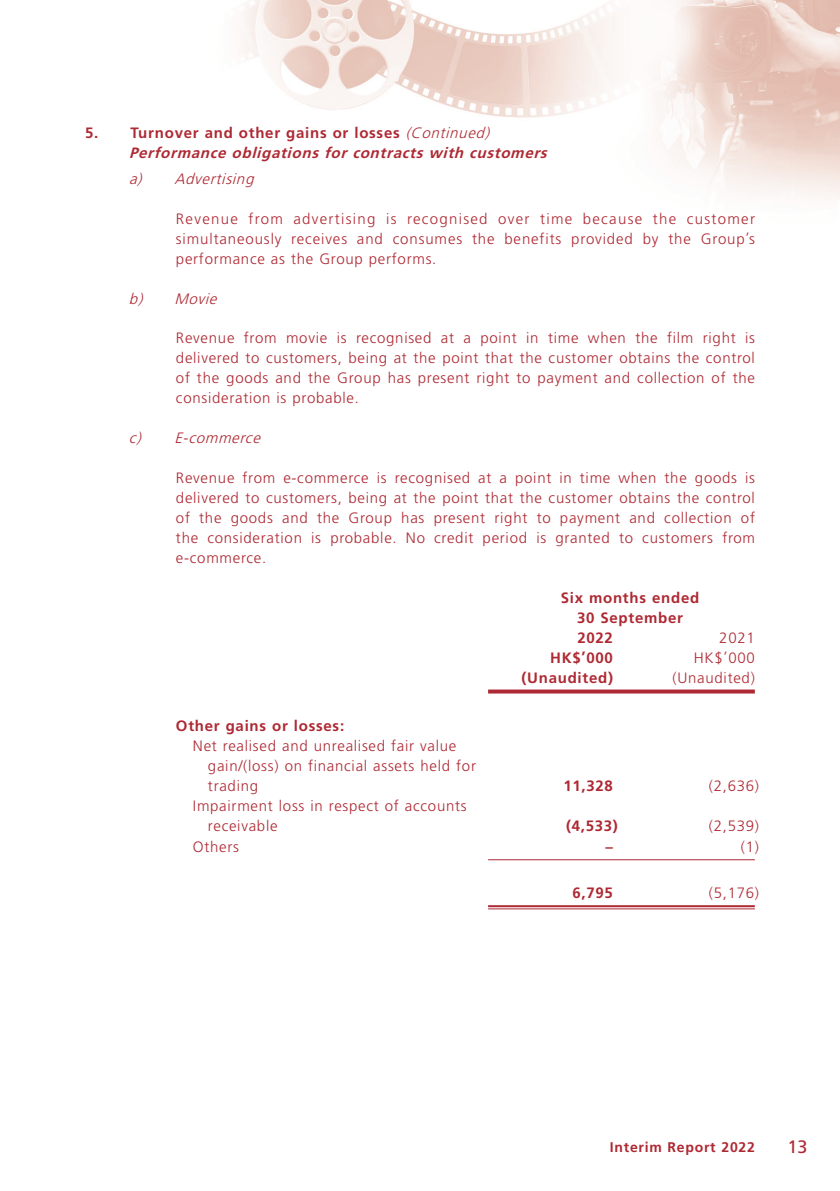
<style>
.page{position:relative;width:840px;height:1191px;background:#fff}
.page>*{position:absolute;margin:0;border:0;box-sizing:border-box;transform-origin:0 0}
.t1{font:18px "Frutiger LT Std";color:#ae2933}
.t2{font:300 15px/20px "Frutiger LT Std";letter-spacing:.05em;color:#ae2933;text-align:justify}
.t3{font:italic 700 15px/20px "Frutiger LT Std";color:#ae2933}
.t4{font:700 15px/20px "Frutiger LT Std";letter-spacing:.05em;color:#ae2933}
.t5{font:italic 300 15px "Frutiger LT Std";color:#ae2933}
.t6{font:700 14px "Frutiger LT Std";letter-spacing:.055em;color:#ae2933}
.s1{font-style:normal}
.s2{font-weight:300}
</style>
<div class="page">
<img style="left:242px;top:0;width:597px;height:910px">
<svg style="left:488px;top:689px;width:141px;height:4px"></svg>
<svg style="left:629px;top:689px;width:125px;height:4px"></svg>
<hr style="left:488px;top:859px;width:141px;height:1px;background:#ae2933">
<hr style="left:629px;top:859px;width:125px;height:1px;background:#ae2933">
<hr style="left:488px;top:905px;width:141px;height:2px;background:#ae2933">
<hr style="left:488px;top:908px;width:141px;height:1px;background:#ae2933">
<hr style="left:629px;top:905px;width:125px;height:2px;background:#ae2933">
<hr style="left:629px;top:908px;width:125px;height:1px;background:#ae2933">
<p class="t3" style="left:129px;top:123px;width:423px;text-indent:-44px"><span class="s1">5. Turnover and other gains or losses</span> <span class="s2">(Continued)<br></span>Performance obligations for contracts with customers</p>
<p class="t5" style="left:129px;top:170px;width:130px">a) Advertising</p>
<p class="t2" style="left:176px;top:209px;width:580px">Revenue from advertising is recognised over time because the customer simultaneously receives and consumes the benefits provided by the Group’s performance as the Group performs.</p>
<p class="t5" style="left:129px;top:290px;width:94px">b) Movie</p>
<p class="t2" style="left:176px;top:328px;width:580px">Revenue from movie is recognised at a point in time when the film right is delivered to customers, being at the point that the customer obtains the control of the goods and the Group has present right to payment and collection of the consideration is probable.</p>
<p class="t5" style="left:129px;top:429px;width:137px">c) E-commerce</p>
<p class="t2" style="left:176px;top:468px;width:580px">Revenue from e-commerce is recognised at a point in time when the goods is delivered to customers, being at the point that the customer obtains the control of the goods and the Group has present right to payment and collection of the consideration is probable. No credit period is granted to customers from e-commerce.</p>
<p class="t4" style="left:576px;top:588px;width:124px;text-indent:-16px">Six months ended<br>30 September<br>2022</p>
<p class="t2" style="left:719px;top:628px;width:37px">2021</p>
<p class="t4" style="left:176px;top:716px;width:170px">Other gains or losses:</p>
<p class="t2" style="left:208px;top:736px;width:269px;text-align:left;text-indent:-15px">Net realised and unrealised fair value gain/(loss) on financial assets held for trading</p>
<p class="t2" style="left:208px;top:796px;width:260px;text-indent:-15px">Impairment loss in respect of accounts receivable</p>
<p class="t4" style="left:550px;top:648px;width:64px">HK$’000</p>
<p class="t2" style="left:693px;top:648px;width:63px">HK$’000</p>
<p class="t4" style="left:521px;top:668px;width:93px">(Unaudited)</p>
<p class="t2" style="left:672px;top:668px;width:84px">(Unaudited)</p>
<p class="t4" style="left:563px;top:776px;width:51px">11,328</p>
<p class="t2" style="left:708px;top:776px;width:52px">(2,636)</p>
<p class="t4" style="left:565px;top:816px;width:53px">(4,533)</p>
<p class="t2" style="left:708px;top:816px;width:52px">(2,539)</p>
<p class="t2" style="left:193px;top:836px;width:48px">Others</p>
<p class="t4" style="left:605px;top:836px;width:9px">–</p>
<p class="t2" style="left:740px;top:836px;width:20px">(1)</p>
<p class="t4" style="left:572px;top:883px;width:42px">6,795</p>
<p class="t2" style="left:708px;top:883px;width:52px">(5,176)</p>
<p class="t6" style="left:609px;top:1138px;width:146px">Interim Report 2022</p>
<p class="t1" style="left:787px;top:1136px;width:22px">13</p>
</div>
